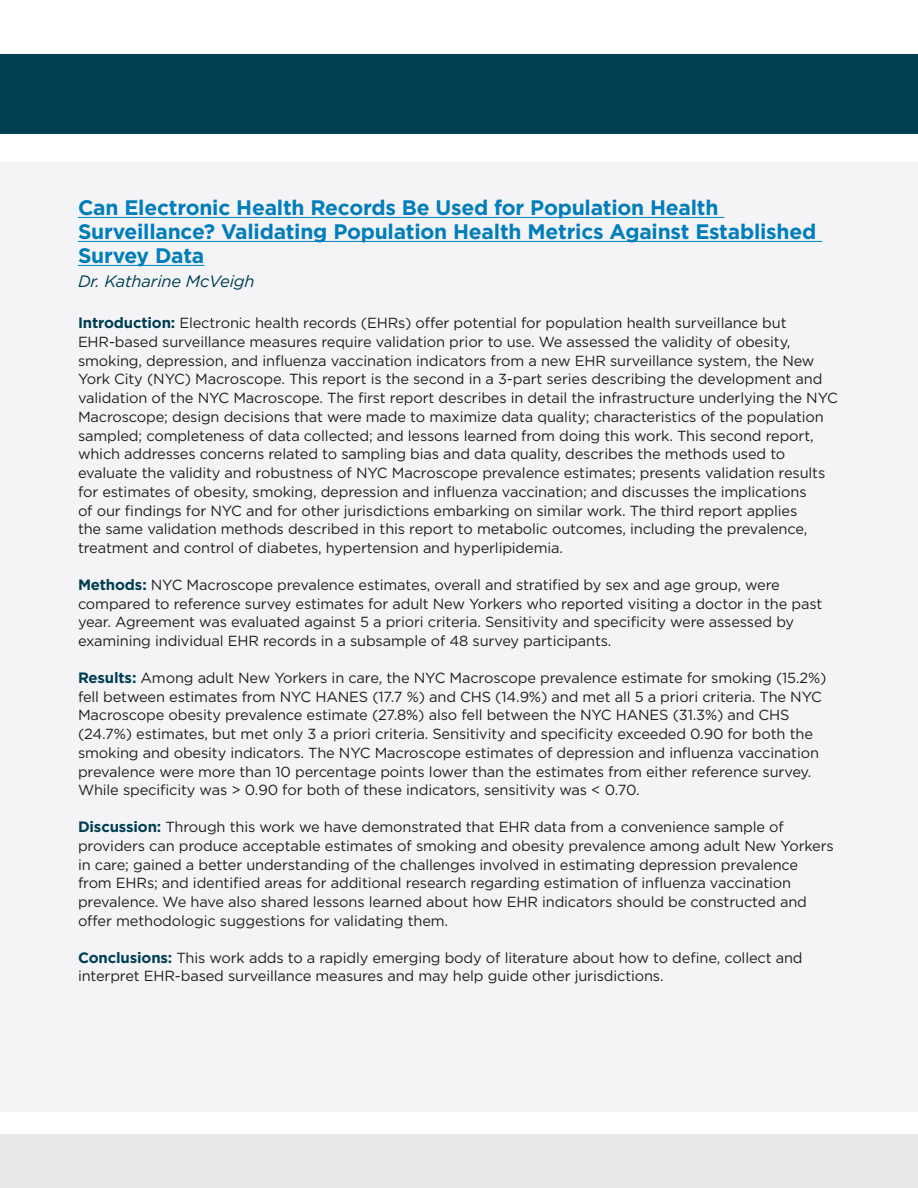
<style>
.page{position:relative;width:918px;height:1188px;background:#fff}
.page>*{position:absolute;margin:0;border:0;box-sizing:border-box;transform-origin:0 0}
.Paper_Title{font:700 21px/24px "Gotham Pro";letter-spacing:-.01em;color:#007dbb}
.Paper_Author{font:italic 16.5px "Gotham Pro";letter-spacing:-.01em;color:#003e52}
.Paper_Desc{font:14.7px/18.8px "Gotham Pro";letter-spacing:-.01em;color:#231f20}
.s1{font-weight:700;font-size:15px;color:#003e52}
</style>
<div class="page">
<div style="left:0;top:54px;width:918px;height:80px;background:#003e52"></div>
<div style="left:0;top:1134px;width:918px;height:54px;background:#e6e7e9"></div>
<div style="left:0;top:162px;width:918px;height:950px;background:#f4f4f6"></div>
<hr style="left:78px;top:217px;width:646px;height:1px;background:#007dbb">
<hr style="left:78px;top:241px;width:744px;height:1px;background:#007dbb">
<hr style="left:78px;top:265px;width:126px;height:1px;background:#007dbb">
<p class="Paper_Title" style="left:78px;top:195px;width:740px">Can Electronic Health Records Be Used for Population Health<br>Surveillance? Validating Population Health Metrics Against Established<br>Survey Data</p>
<p class="Paper_Author" style="left:78px;top:272px;width:178px">Dr. Katharine McVeigh</p>
<p class="Paper_Desc" style="left:78px;top:313px;width:761px"><span class="s1">Introduction:</span> Electronic health records (EHRs) offer potential for population health surveillance but EHR-based surveillance measures require validation prior to use. We assessed the validity of obesity, smoking, depression, and influenza vaccination indicators from a new EHR surveillance system, the New York City (NYC) Macroscope. This report is the second in a 3-part series describing the development and validation of the NYC Macroscope. The first report describes in detail the infrastructure underlying the NYC Macroscope; design decisions that were made to maximize data quality; characteristics of the population sampled; completeness of data collected; and lessons learned from doing this work. This second report, which addresses concerns related to sampling bias and data quality, describes the methods used to evaluate the validity and robustness of NYC Macroscope prevalence estimates; presents validation results for estimates of obesity, smoking, depression and influenza vaccination; and discusses the implications<br>of our findings for NYC and for other jurisdictions embarking on similar work. The third report applies<br>the same validation methods described in this report to metabolic outcomes, including the prevalence, treatment and control of diabetes, hypertension and hyperlipidemia.</p>
<p class="Paper_Desc" style="left:78px;top:575px;width:746px"><span class="s1">Methods:</span> NYC Macroscope prevalence estimates, overall and stratified by sex and age group, were compared to reference survey estimates for adult New Yorkers who reported visiting a doctor in the past year. Agreement was evaluated against 5 a priori criteria. Sensitivity and specificity were assessed by examining individual EHR records in a subsample of 48 survey participants.</p>
<p class="Paper_Desc" style="left:78px;top:668px;width:750px"><span class="s1">Results:</span> Among adult New Yorkers in care, the NYC Macroscope prevalence estimate for smoking (15.2%) fell between estimates from NYC HANES (17.7 %) and CHS (14.9%) and met all 5 a priori criteria. The NYC Macroscope obesity prevalence estimate (27.8%) also fell between the NYC HANES (31.3%) and CHS (24.7%) estimates, but met only 3 a priori criteria. Sensitivity and specificity exceeded 0.90 for both the smoking and obesity indicators. The NYC Macroscope estimates of depression and influenza vaccination prevalence were more than 10 percentage points lower than the estimates from either reference survey.<br>While specificity was &gt; 0.90 for both of these indicators, sensitivity was &lt; 0.70.</p>
<p class="Paper_Desc" style="left:78px;top:817px;width:757px"><span class="s1">Discussion:</span> Through this work we have demonstrated that EHR data from a convenience sample of providers can produce acceptable estimates of smoking and obesity prevalence among adult New Yorkers in care; gained a better understanding of the challenges involved in estimating depression prevalence from EHRs; and identified areas for additional research regarding estimation of influenza vaccination prevalence. We have also shared lessons learned about how EHR indicators should be constructed and offer methodologic suggestions for validating them.</p>
<p class="Paper_Desc" style="left:78px;top:948px;width:726px"><span class="s1">Conclusions:</span> This work adds to a rapidly emerging body of literature about how to define, collect and interpret EHR-based surveillance measures and may help guide other jurisdictions.</p>
</div>
